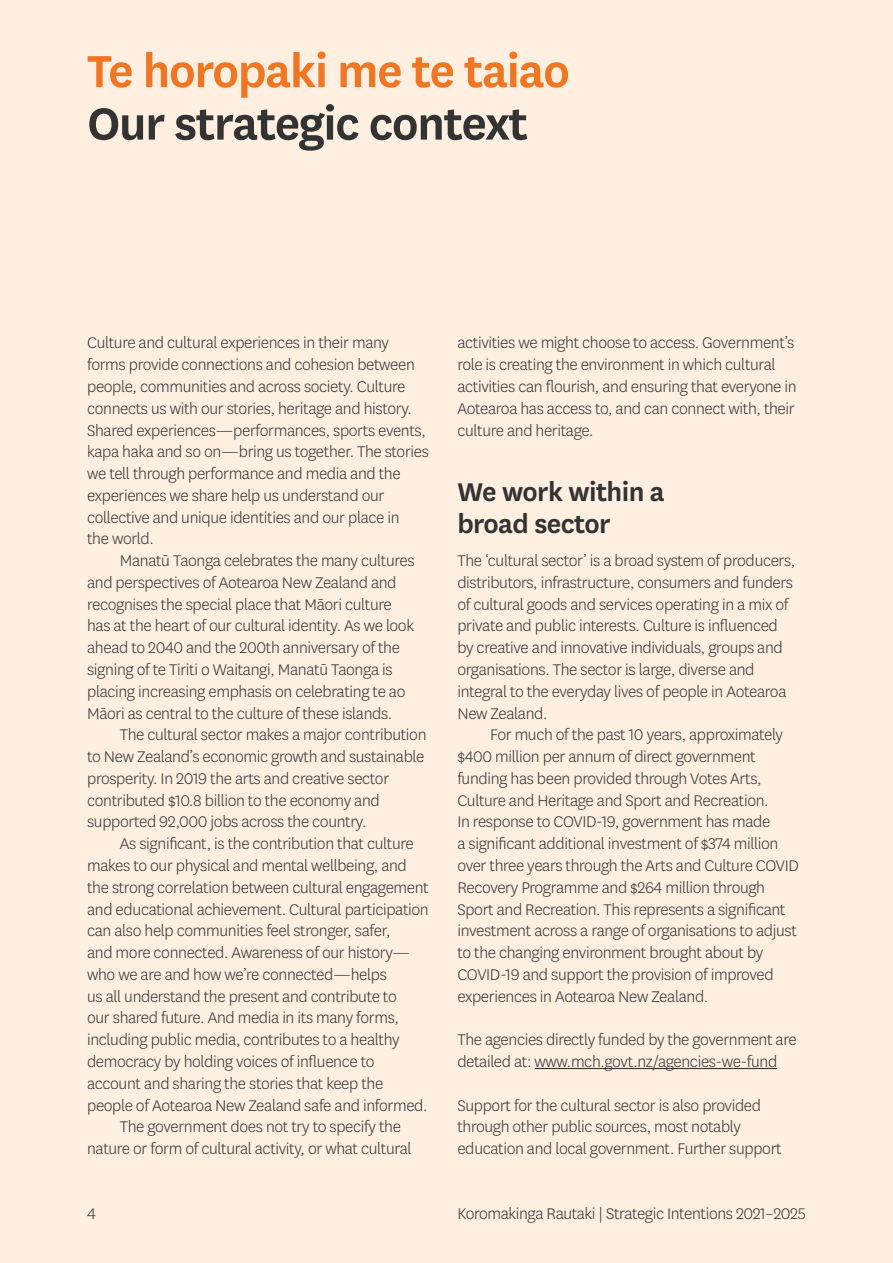
<style>
.page{position:relative;width:893px;height:1263px;background:#feefe1}
.page>*{position:absolute;margin:0;border:0;box-sizing:border-box;transform-origin:0 0}
.H2_-_35pt_semibold{font:600 52.5px/52.5px "National";letter-spacing:-.025em;color:#f17621}
.H3_-_20pt_semibold{font:600 30px/32.1px "National";letter-spacing:-.02em;color:#323332}
.P_-_indent{font:300 18px/21.8px "National";letter-spacing:-.02em;color:#323332}
.P_-_indent_space_aft{font:300 18px/21.8px "National";letter-spacing:-.02em;color:#323332}
.P_-_first{font:300 18px/21.8px "National";letter-spacing:-.02em;color:#323332}
.P_-_space_after{font:300 18px/21.8px "National";letter-spacing:-.02em;color:#323332}
.s1{color:#323332}
</style>
<div class="page">
<hr style="left:535px;top:1068px;width:242px;height:1px;background:#323332">
<h1 class="H2_-_35pt_semibold" style="left:87px;top:41px;width:484px">Te horopaki me te taiao<br><span class="s1">Our strategic context</span></h1>
<p class="P_-_first" style="left:87px;top:331px;width:343px">Culture and cultural experiences in their many forms provide connections and cohesion between people, communities and across society. Culture connects us with our stories, heritage and history.<br>Shared experiences—performances, sports events, kapa haka and so on—bring us together. The stories we tell through performance and media and the experiences we share help us understand our collective and unique identities and our place in<br>the world.</p>
<p class="P_-_indent" style="left:87px;top:549px;width:329px;text-indent:33px">Manatū Taonga celebrates the many cultures and perspectives of Aotearoa New Zealand and recognises the special place that Māori culture has at the heart of our cultural identity. As we look ahead to 2040 and the 200th anniversary of the signing of te Tiriti o Waitangi, Manatū Taonga is placing increasing emphasis on celebrating te ao Māori as central to the culture of these islands.</p>
<p class="P_-_indent" style="left:87px;top:723px;width:341px;text-indent:33px">The cultural sector makes a major contribution to New Zealand’s economic growth and sustainable prosperity. In 2019 the arts and creative sector contributed $10.8 billion to the economy and supported 92,000 jobs across the country.</p>
<p class="P_-_indent" style="left:87px;top:832px;width:343px;text-indent:33px">As significant, is the contribution that culture makes to our physical and mental wellbeing, and the strong correlation between cultural engagement and educational achievement. Cultural participation can also help communities feel stronger, safer,<br>and more connected. Awareness of our history— who we are and how we’re connected—helps<br>us all understand the present and contribute to<br>our shared future. And media in its many forms, including public media, contributes to a healthy democracy by holding voices of influence to account and sharing the stories that keep the people of Aotearoa New Zealand safe and informed.</p>
<p class="P_-_indent_space_aft" style="left:87px;top:1115px;width:326px;text-indent:33px">The government does not try to specify the nature or form of cultural activity, or what cultural</p>
<p class="P_-_indent_space_aft" style="left:457px;top:331px;width:341px">activities we might choose to access. Government’s role is creating the environment in which cultural activities can flourish, and ensuring that everyone in Aotearoa has access to, and can connect with, their culture and heritage.</p>
<h1 class="H3_-_20pt_semibold" style="left:457px;top:474px;width:209px">We work within a broad sector</h1>
<p class="P_-_first" style="left:457px;top:549px;width:339px">The ‘cultural sector’ is a broad system of producers, distributors, infrastructure, consumers and funders of cultural goods and services operating in a mix of private and public interests. Culture is influenced by creative and innovative individuals, groups and organisations. The sector is large, diverse and integral to the everyday lives of people in Aotearoa New Zealand.</p>
<p class="P_-_indent_space_aft" style="left:457px;top:723px;width:343px;text-indent:33px">For much of the past 10 years, approximately $400 million per annum of direct government funding has been provided through Votes Arts, Culture and Heritage and Sport and Recreation.<br>In response to COVID-19, government has made<br>a significant additional investment of $374 million over three years through the Arts and Culture COVID Recovery Programme and $264 million through Sport and Recreation. This represents a significant investment across a range of organisations to adjust to the changing environment brought about by COVID-19 and support the provision of improved experiences in Aotearoa New Zealand.</p>
<p class="P_-_space_after" style="left:457px;top:1028px;width:341px">The agencies directly funded by the government are detailed at: www.mch.govt.nz/agencies-we-fund</p>
<p class="P_-_space_after" style="left:457px;top:1094px;width:326px">Support for the cultural sector is also provided through other public sources, most notably education and local government. Further support</p>
<p class="P_-_indent" style="left:87px;top:1202px;width:10px">4</p>
<p class="P_-_indent" style="left:457px;top:1202px;width:350px">Koromakinga Rautaki | Strategic Intentions 2021–2025</p>
</div>
